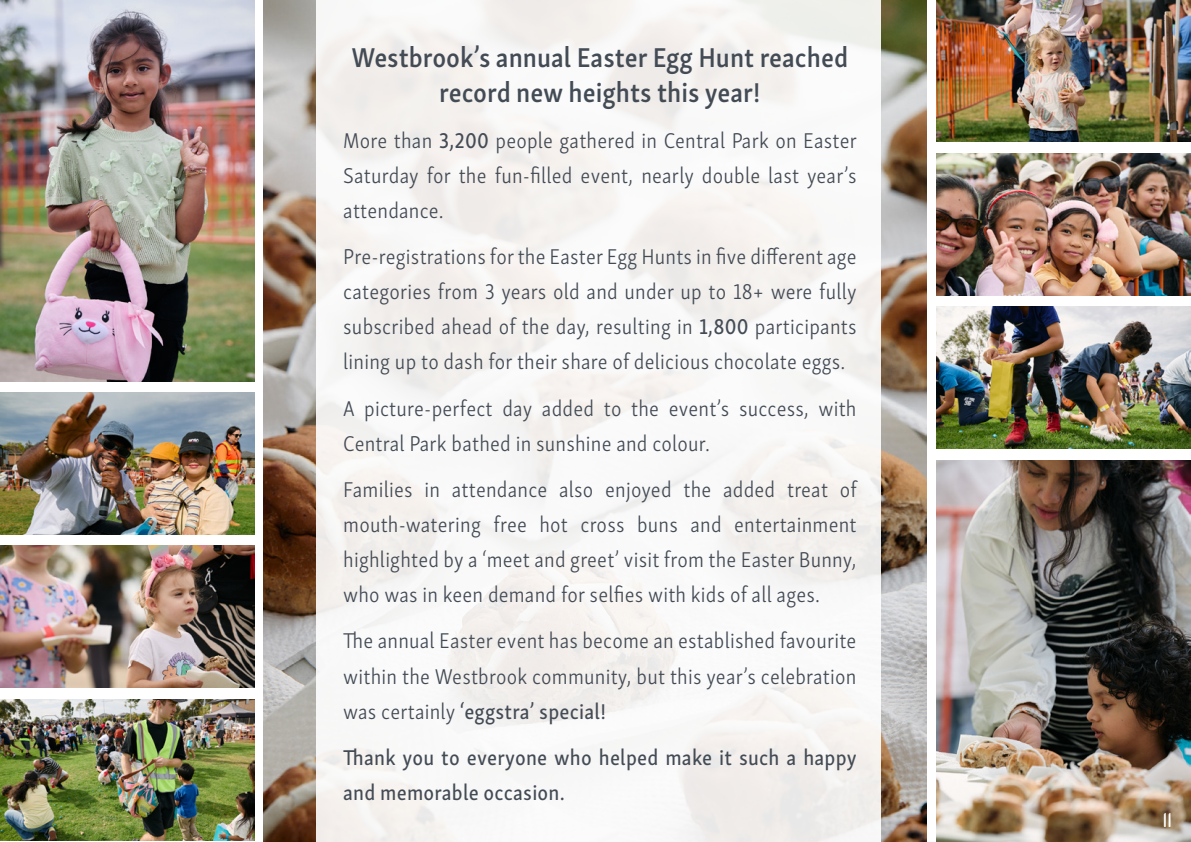
<style>
.page{position:relative;width:1191px;height:842px;background:#fff}
.page>*{position:absolute;margin:0;border:0;box-sizing:border-box;transform-origin:0 0}
.t1{font:600 28px/35px "Skolar Sans Latn Cn";color:#434b55;text-align:center}
.t2{font:300 22px/35px "Skolar Sans Latn Cn";letter-spacing:.01em;color:#434b55;text-align:justify}
.t3{font:22px/46.4px "Skolar Sans Latn Cn Me";letter-spacing:.01em;color:#434b55}
.t4{font:600 20px "Rift Soft";color:#fff}
.s1{font-family:"Skolar Sans Latn Cn Me";font-weight:400}
.s2{font-family:"Skolar Sans Latn Cn";font-weight:300}
</style>
<div class="page">
<img style="left:0;top:0;width:254px;height:381px">
<img style="left:263px;top:0;width:663px;height:842px">
<img style="left:937px;top:461px;width:254px;height:381px">
<img style="left:0;top:392px;width:254px;height:142px">
<img style="left:937px;top:0;width:254px;height:142px">
<img style="left:0;top:546px;width:254px;height:142px">
<img style="left:937px;top:153px;width:254px;height:142px">
<img style="left:0;top:699px;width:254px;height:142px">
<img style="left:937px;top:307px;width:254px;height:141px">
<div style="left:317px;top:0;width:564px;height:842px;background:linear-gradient(to right,#f6f4f2,#f7f6f4)"></div>
<p class="t1" style="left:351px;top:37px;width:498px">Westbrook’s annual Easter Egg Hunt reached record new heights this year!</p>
<p class="t2" style="left:343px;top:122px;width:515px">More than <span class="s1">3,200</span> people gathered in Central Park on Easter Saturday for the fun-filled event, nearly double last year’s attendance.</p>
<p class="t2" style="left:343px;top:238px;width:515px">Pre-registrations for the Easter Egg Hunts in five different age categories from 3 years old and under up to 18+ were fully subscribed ahead of the day, resulting in <span class="s1">1,800</span> participants lining up to dash for their share of delicious chocolate eggs.</p>
<p class="t2" style="left:343px;top:389px;width:515px">A picture-perfect day added to the event’s success, with<br>Central Park bathed in sunshine and colour.</p>
<p class="t2" style="left:343px;top:471px;width:515px">Families in attendance also enjoyed the added treat of mouth-watering free hot cross buns and entertainment highlighted by a ‘meet and greet’ visit from the Easter Bunny, who was in keen demand for selfies with kids of all ages.</p>
<p class="t2" style="left:343px;top:622px;width:515px">The annual Easter event has become an established favourite within the Westbrook community, but this year’s celebration</p>
<p class="t3" style="left:343px;top:686px;width:515px"><span class="s2">was certainly</span> ‘eggstra’ special!<br>Thank you to everyone who helped make it such a happy</p>
<p class="t3" style="left:343px;top:767px;width:223px">and memorable occasion.</p>
<p class="t4" style="left:1162px;top:806px;width:11px">11</p>
</div>
